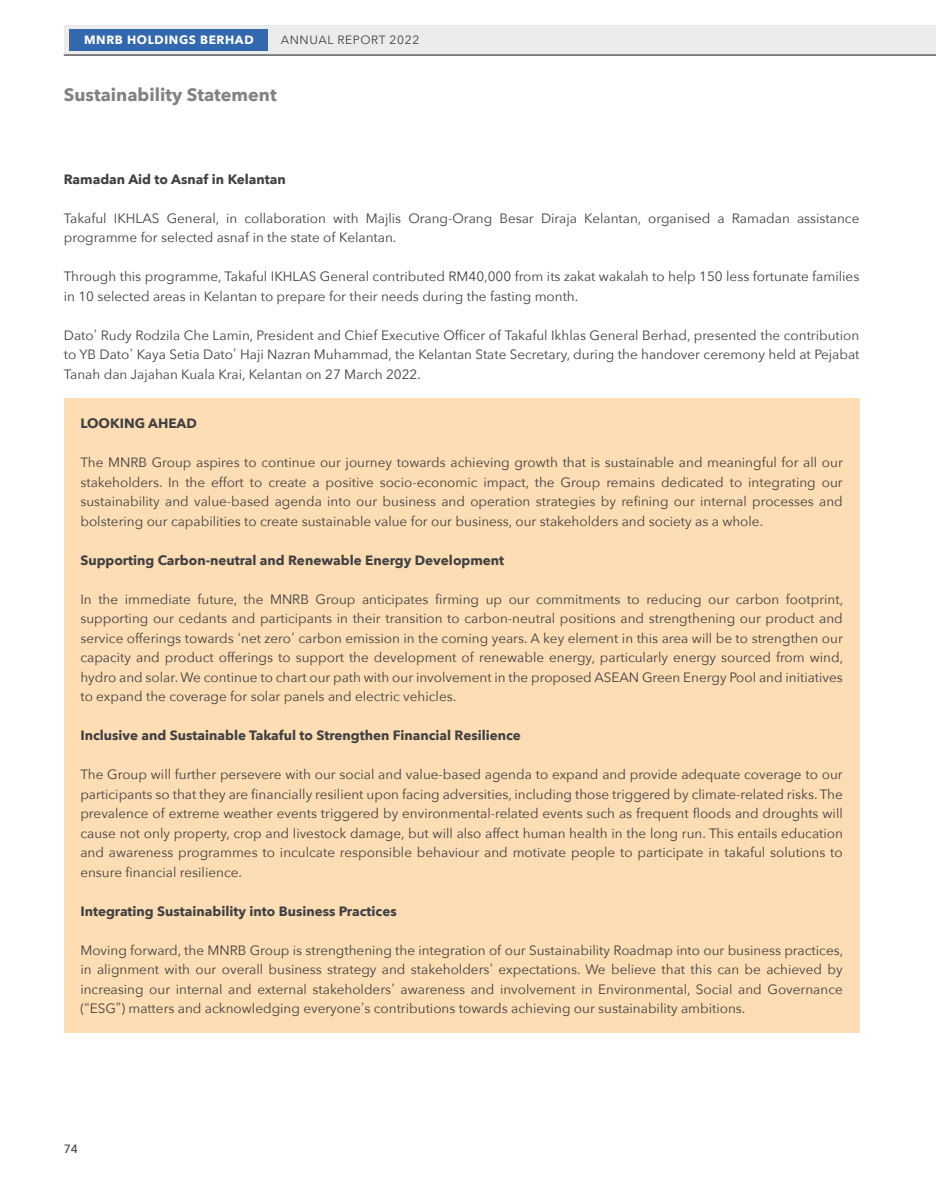
<style>
.page{position:relative;width:936px;height:1191px;background:#fff}
.page>*{position:absolute;margin:0;border:0;box-sizing:border-box;transform-origin:0 0}
.t1{font:700 18px "Avenir Next";color:#808285}
.t2{font:13.5px/19.5px "Avenir Next";color:#414042;text-align:justify}
.t3{font:700 13.5px "Avenir Next";color:#414042}
.t4{font:700 12px "Avenir Next";letter-spacing:.05em;color:#fff}
.t5{font:12px "Avenir Next";letter-spacing:.05em;color:#414042}
.t6{font:500 12px "Avenir Next";color:#414042}
.s1{font-family:"Caecilia LT Std";font-weight:300}
</style>
<div class="page">
<div style="left:64px;top:26px;width:871px;height:29px;background:#ebebec"></div>
<hr style="left:64px;top:55px;width:871px;height:1px;background:#414042">
<div style="left:70px;top:29px;width:198px;height:21px;background:#3268ae"></div>
<div style="left:64px;top:398px;width:795px;height:635px;background:#fdddb3"></div>
<p class="t4" style="left:84px;top:30px;width:171px">MNRB HOLDINGS BERHAD</p>
<p class="t5" style="left:281px;top:30px;width:140px">ANNUAL REPORT 2022</p>
<h1 class="t1" style="left:64px;top:79px;width:214px">Sustainability Statement</h1>
<p class="t3" style="left:64px;top:167px;width:223px">Ramadan Aid to Asnaf in Kelantan</p>
<p class="t2" style="left:64px;top:208px;width:797px">Takaful IKHLAS General, in collaboration with Majlis Orang-Orang Besar Diraja Kelantan, organised a Ramadan assistance programme for selected asnaf in the state of Kelantan.</p>
<p class="t2" style="left:64px;top:266px;width:797px">Through this programme, Takaful IKHLAS General contributed RM40,000 from its zakat wakalah to help 150 less fortunate families in 10 selected areas in Kelantan to prepare for their needs during the fasting month.</p>
<p class="t2" style="left:64px;top:325px;width:797px">Dato<span class="s1">’</span> Rudy Rodzila Che Lamin, President and Chief Executive Officer of Takaful Ikhlas General Berhad, presented the contribution to YB Dato<span class="s1">’</span> Kaya Setia Dato<span class="s1">’</span> Haji Nazran Muhammad, the Kelantan State Secretary, during the handover ceremony held at Pejabat Tanah dan Jajahan Kuala Krai, Kelantan on 27 March 2022.</p>
<p class="t3" style="left:80px;top:411px;width:118px">LOOKING AHEAD</p>
<p class="t2" style="left:80px;top:452px;width:764px">The MNRB Group aspires to continue our journey towards achieving growth that is sustainable and meaningful for all our stakeholders. In the effort to create a positive socio-economic impact, the Group remains dedicated to integrating our sustainability and value-based agenda into our business and operation strategies by refining our internal processes and bolstering our capabilities to create sustainable value for our business, our stakeholders and society as a whole.</p>
<p class="t3" style="left:80px;top:548px;width:425px">Supporting Carbon-neutral and Renewable Energy Development</p>
<p class="t2" style="left:80px;top:588px;width:764px">In the immediate future, the MNRB Group anticipates firming up our commitments to reducing our carbon footprint, supporting our cedants and participants in their transition to carbon-neutral positions and strengthening our product and service offerings towards <span class="s1">‘</span>net zero<span class="s1">’</span> carbon emission in the coming years. A key element in this area will be to strengthen our capacity and product offerings to support the development of renewable energy, particularly energy sourced from wind, hydro and solar. We continue to chart our path with our involvement in the proposed ASEAN Green Energy Pool and initiatives to expand the coverage for solar panels and electric vehicles.</p>
<p class="t3" style="left:80px;top:723px;width:442px">Inclusive and Sustainable Takaful to Strengthen Financial Resilience</p>
<p class="t2" style="left:80px;top:764px;width:764px">The Group will further persevere with our social and value-based agenda to expand and provide adequate coverage to our participants so that they are financially resilient upon facing adversities, including those triggered by climate-related risks. The prevalence of extreme weather events triggered by environmental-related events such as frequent floods and droughts will cause not only property, crop and livestock damage, but will also affect human health in the long run. This entails education and awareness programmes to inculcate responsible behaviour and motivate people to participate in takaful solutions to ensure financial resilience.</p>
<p class="t3" style="left:80px;top:899px;width:318px">Integrating Sustainability into Business Practices</p>
<p class="t2" style="left:80px;top:939px;width:764px">Moving forward, the MNRB Group is strengthening the integration of our Sustainability Roadmap into our business practices, in alignment with our overall business strategy and stakeholders<span class="s1">’</span> expectations. We believe that this can be achieved by increasing our internal and external stakeholders<span class="s1">’</span> awareness and involvement in Environmental, Social and Governance (<span class="s1">“</span>ESG<span class="s1">”</span>) matters and acknowledging everyone<span class="s1">’</span>s contributions towards achieving our sustainability ambitions.</p>
<p class="t6" style="left:64px;top:1138px;width:16px">74</p>
</div>
